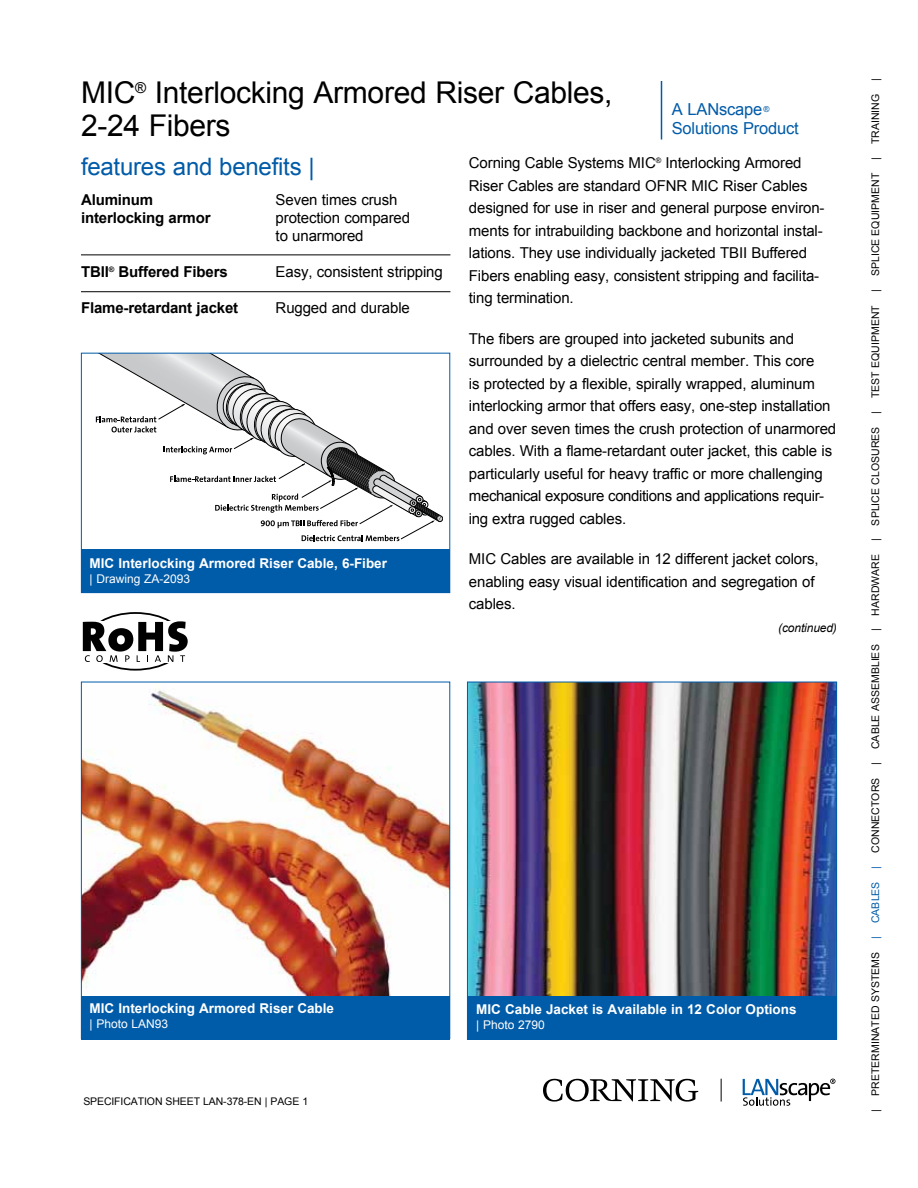
<style>
.page{position:relative;width:918px;height:1188px;background:#fff}
.page>*{position:absolute;margin:0;border:0;box-sizing:border-box;transform-origin:0 0}
.t1{font:30px/33px "Arial";letter-spacing:-.01em;color:#000}
.t2{font:24px "Arial";letter-spacing:-.01em;color:#005ba8}
.t3{font:16.5px/19.5px "Arial";letter-spacing:-.01em;color:#005ba8}
.t4{font:15px/22.5px "Arial";letter-spacing:-.01em;color:#000}
.t5{font:700 15px/18px "Arial";letter-spacing:-.01em;color:#000}
.t6{font:700 13.5px "Arial";color:#fff}
.t7{font:12px "Arial";color:#fff}
.t8{font:italic 12px "Arial";letter-spacing:-.01em;color:#000}
.t9{font:10.5px "Arial";letter-spacing:.005em;color:#000}
.s1{color:#005ba8}
</style>
<div class="page">
<svg style="left:543px;top:1079px;width:155px;height:23px"></svg>
<svg style="left:743px;top:1079px;width:93px;height:27px"></svg>
<svg style="left:721px;top:1079px;width:1px;height:23px"></svg>
<hr style="left:661px;top:81px;width:1px;height:59px;background:#005ba8">
<hr style="left:81px;top:255px;width:369px;height:1px;background:#000">
<hr style="left:81px;top:291px;width:369px;height:1px;background:#000">
<img style="left:83px;top:686px;width:365px;height:310px">
<div style="left:82px;top:996px;width:368px;height:44px;background:#005ba8"></div>
<svg style="left:95px;top:355px;width:348px;height:186px"></svg>
<div style="left:81px;top:353px;width:369px;height:240px;border:1px solid #005ba8"></div>
<div style="left:82px;top:549px;width:368px;height:43px;background:#005ba8"></div>
<div style="left:86px;top:612px;width:99px;height:59px;border:2px solid #000;border-radius:50%"></div>
<div style="left:81px;top:621px;width:118px;height:42px;background:#fff"></div>
<svg style="left:83px;top:621px;width:105px;height:41px"></svg>
<img style="left:469px;top:684px;width:366px;height:312px">
<div style="left:468px;top:996px;width:369px;height:44px;background:#005ba8"></div>
<h1 class="t1" style="left:81px;top:76px;width:533px">MIC<sup>®</sup> Interlocking Armored Riser Cables,<br>2-24 Fibers</h1>
<p class="t3" style="left:672px;top:99px;width:129px">A LANscape<sup>®<br></sup>Solutions Product</p>
<h2 class="t2" style="left:81px;top:151px;width:235px">features and benefits |</h2>
<p class="t5" style="left:81px;top:191px;width:131px">Aluminum interlocking armor</p>
<p class="t5" style="left:81px;top:263px;width:148px">TBII<sup>®</sup> Buffered Fibers</p>
<p class="t5" style="left:81px;top:299px;width:159px">Flame-retardant jacket</p>
<p class="t4" style="left:276px;top:191px;width:136px;line-height:18px">Seven times crush protection compared to unarmored</p>
<p class="t4" style="left:276px;top:261px;width:169px">Easy, consistent stripping</p>
<p class="t4" style="left:276px;top:297px;width:136px">Rugged and durable</p>
<p class="t6" style="left:90px;top:554px;width:299px">MIC Interlocking Armored Riser Cable, 6-Fiber</p>
<p class="t7" style="left:90px;top:570px;width:102px">| Drawing ZA-2093</p>
<p class="t4" style="left:469px;top:152px;width:357px">Corning Cable Systems MIC<sup>®</sup> Interlocking Armored Riser Cables are standard OFNR MIC Riser Cables designed for use in riser and general purpose environ&shy;ments for intrabuilding backbone and horizontal instal&shy;lations. They use individually jacketed TBII Buffered Fibers enabling easy, consistent stripping and facilita&shy;ting termination.</p>
<p class="t4" style="left:469px;top:328px;width:369px">The fibers are grouped into jacketed subunits and surrounded by a dielectric central member. This core<br>is protected by a flexible, spirally wrapped, aluminum interlocking armor that offers easy, one-step installation and over seven times the crush protection of unarmored cables. With a flame-retardant outer jacket, this cable is particularly useful for heavy traffic or more challenging mechanical exposure conditions and applications requir&shy;ing extra rugged cables.</p>
<p class="t4" style="left:469px;top:548px;width:351px">MIC Cables are available in 12 different jacket colors, enabling easy visual identification and segregation of cables.</p>
<p class="t8" style="left:778px;top:620px;width:60px">(continued)</p>
<p class="t6" style="left:90px;top:1000px;width:246px">MIC Interlocking Armored Riser Cable</p>
<p class="t7" style="left:90px;top:1016px;width:80px">| Photo LAN93</p>
<p class="t9" style="left:83px;top:1095px;width:226px">SPECIFICATION SHEET LAN-378-EN | PAGE 1</p>
<p class="t6" style="left:476px;top:1000px;width:322px">MIC Cable Jacket is Available in 12 Color Options</p>
<p class="t7" style="left:476px;top:1017px;width:70px">| Photo 2790</p>
<p class="t9" style="left:869px;top:1112px;width:1035px;rotate:-90deg">| PRETERMINATED SYSTEMS <span class="s1">| CABLES |</span> CONNECTORS | CABLE ASSEMBLIES | HARDWARE | SPLICE CLOSURES | TEST EQUIPMENT | SPLICE EQUIPMENT | TRAINING |</p>
</div>
